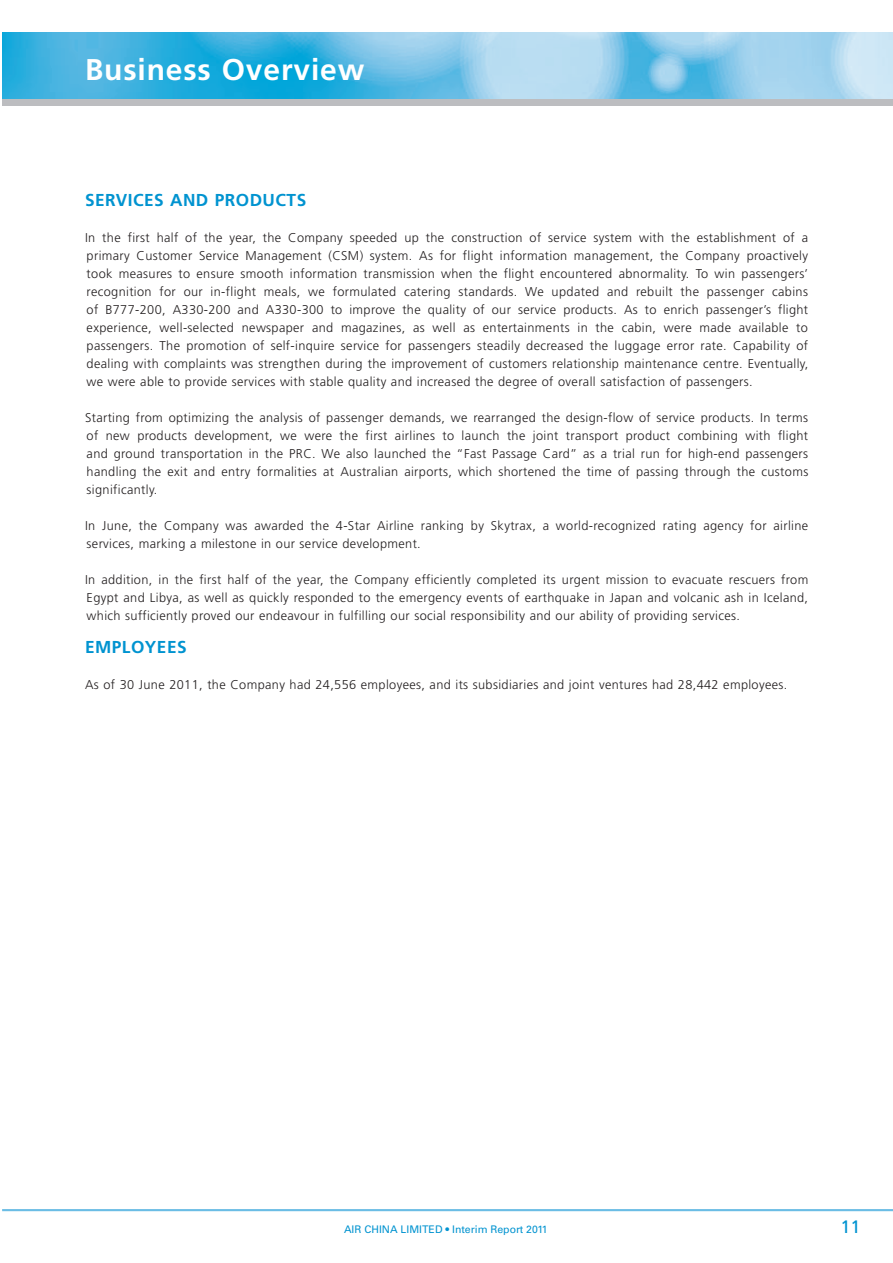
<style>
.page{position:relative;width:893px;height:1263px;background:#fff}
.page>*{position:absolute;margin:0;border:0;box-sizing:border-box;transform-origin:0 0}
.t1{font:700 30px "Frutiger LT Std";letter-spacing:.03em;color:#fff}
.t2{font:18px "Frutiger LT Std";color:#0093d0}
.t3{font:700 17.25px "Frutiger LT Std";letter-spacing:.03em;color:#0093d0}
.t4{font:300 12.75px/18px "Frutiger LT Std";letter-spacing:.03em;color:#231f20;text-align:justify}
.t5{font:10.5px "Univers LT Std";color:#0093d0}
</style>
<div class="page">
<img style="left:2px;top:33px;width:891px;height:66px">
<div style="left:2px;top:99px;width:891px;height:7px;background:#bcbdc0"></div>
<hr style="left:2px;top:1209px;width:891px;height:2px;background:#6bbde5">
<h1 class="t1" style="left:85px;top:52px;width:281px">Business Overview</h1>
<h3 class="t3" style="left:85px;top:190px;width:223px">SERVICES AND PRODUCTS</h3>
<p class="t4" style="left:85px;top:228px;width:725px">In the first half of the year, the Company speeded up the construction of service system with the establishment of a primary Customer Service Management (CSM) system. As for flight information management, the Company proactively took measures to ensure smooth information transmission when the flight encountered abnormality. To win passengers’ recognition for our in-flight meals, we formulated catering standards. We updated and rebuilt the passenger cabins of B777-200, A330-200 and A330-300 to improve the quality of our service products. As to enrich passenger’s flight experience, well-selected newspaper and magazines, as well as entertainments in the cabin, were made available to passengers. The promotion of self-inquire service for passengers steadily decreased the luggage error rate. Capability of dealing with complaints was strengthen during the improvement of customers relationship maintenance centre. Eventually, we were able to provide services with stable quality and increased the degree of overall satisfaction of passengers.</p>
<p class="t4" style="left:85px;top:408px;width:725px">Starting from optimizing the analysis of passenger demands, we rearranged the design-flow of service products. In terms of new products development, we were the first airlines to launch the joint transport product combining with flight and ground transportation in the PRC. We also launched the “Fast Passage Card” as a trial run for high-end passengers handling the exit and entry formalities at Australian airports, which shortened the time of passing through the customs significantly.</p>
<p class="t4" style="left:85px;top:516px;width:725px">In June, the Company was awarded the 4-Star Airline ranking by Skytrax, a world-recognized rating agency for airline services, marking a milestone in our service development.</p>
<p class="t4" style="left:85px;top:570px;width:725px">In addition, in the first half of the year, the Company efficiently completed its urgent mission to evacuate rescuers from Egypt and Libya, as well as quickly responded to the emergency events of earthquake in Japan and volcanic ash in Iceland, which sufficiently proved our endeavour in fulfilling our social responsibility and our ability of providing services.</p>
<h3 class="t3" style="left:85px;top:637px;width:103px">EMPLOYEES</h3>
<p class="t4" style="left:85px;top:676px;width:704px">As of 30 June 2011, the Company had 24,556 employees, and its subsidiaries and joint ventures had 28,442 employees.</p>
<p class="t5" style="left:344px;top:1223px;width:205px">Air China Limited • Interim Report 2011</p>
<h2 class="t2" style="left:840px;top:1216px;width:22px">11</h2>
</div>
